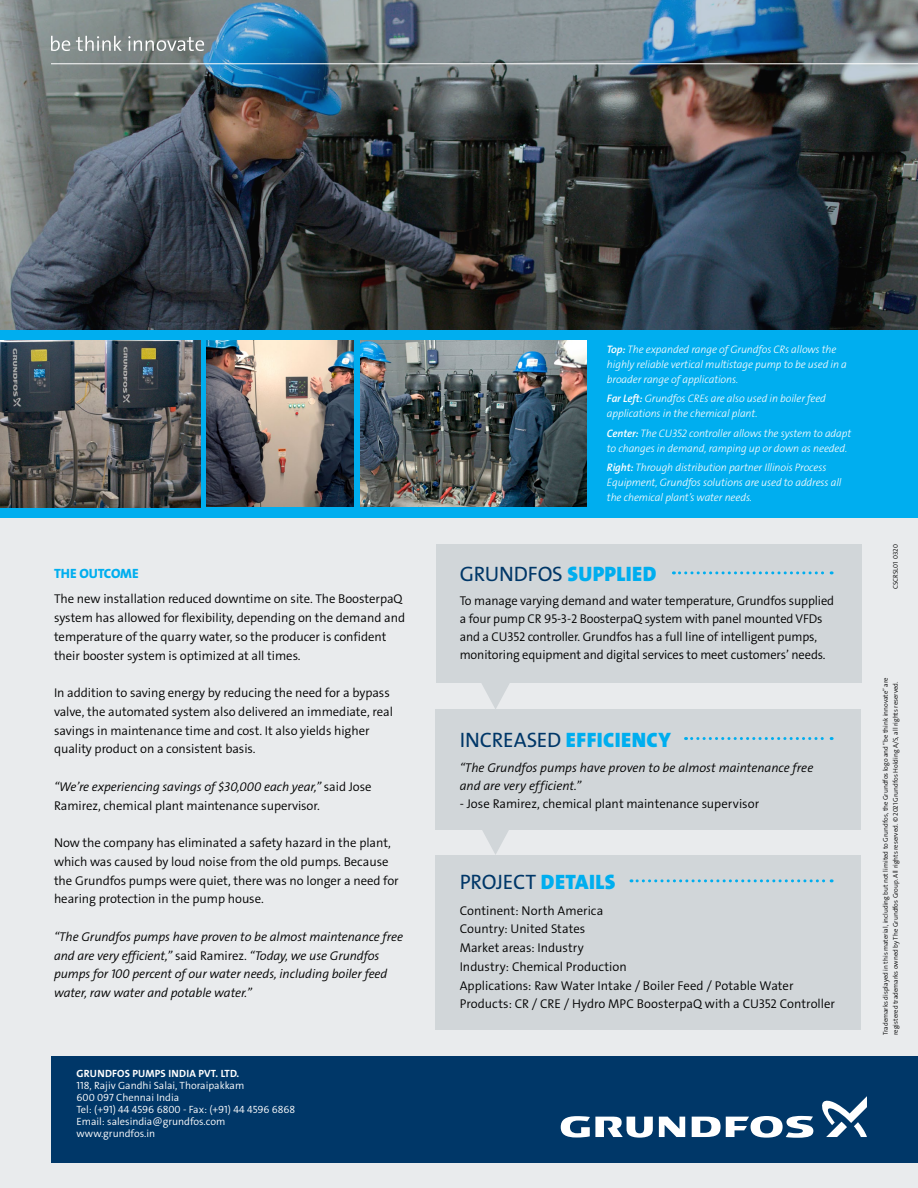
<style>
.page{position:relative;width:918px;height:1188px;background:#fff}
.page>*{position:absolute;margin:0;border:0;box-sizing:border-box;transform-origin:0 0}
.t1{font:21px "Grundfos The Sans V2 OT 5 R";letter-spacing:-.01em;color:#003768}
.t2{font:21px "Grundfos The Sans V2 OT 9 BL";letter-spacing:.02em;color:#00aeef}
.t3{font:13.5px "Grundfos The Sans V2 OT 8 XB";letter-spacing:-.01em;color:#00aeef}
.t4{font:12.75px/18.8px "Grundfos The Sans V2 OT 4 SL";letter-spacing:-.005em;color:#000}
.t5{font:12.75px/18.8px "Grundfos The Sans V2 OT 4 SL Italic";letter-spacing:-.005em;color:#000}
.t6{font:10.8px/15px "Grundfos The Sans V2 OT 3 L Italic";letter-spacing:-.01em;color:#fff}
.t7{font:10.5px/12px "Grundfos The Sans V2 OT 4 SL";color:#fff}
.t8{font:10.5px "Grundfos The Sans V2 OT 7 B";letter-spacing:.015em;color:#fff}
.t9{font:6.75px/9.8px "Grundfos The Sans V2 OT 4 SL";color:#000}
.s1{font-family:"Grundfos The Sans V2 OT 4 SL"}
.s2{font-family:"Grundfos The Sans V2 OT 6 SB Italic"}
.s3{font-family:"Grundfos The Sans V2 OT 9 BL";color:#00aeef}
.s4{font-family:"Grundfos The Sans V2 OT 5 R";color:#003768}
</style>
<div class="page">
<div style="left:0;top:331px;width:918px;height:857px;background:#e9ebed"></div>
<img style="left:0;top:0;width:918px;height:330px">
<div style="left:0;top:330px;width:918px;height:188px;background:#00aeef"></div>
<img style="left:207px;top:341px;width:147px;height:166px">
<img style="left:0;top:341px;width:201px;height:166px">
<img style="left:360px;top:341px;width:227px;height:166px">
<div style="left:435px;top:855px;width:425px;height:175px;background:#d1d6d9"></div>
<svg style="left:631px;top:879px;width:201px;height:3px"></svg>
<svg style="left:481px;top:683px;width:29px;height:26px"></svg>
<div style="left:436px;top:544px;width:425px;height:139px;background:#d1d6d9"></div>
<svg style="left:673px;top:571px;width:159px;height:3px"></svg>
<div style="left:435px;top:709px;width:425px;height:121px;background:#d1d6d9"></div>
<svg style="left:482px;top:830px;width:27px;height:25px"></svg>
<svg style="left:686px;top:737px;width:146px;height:3px"></svg>
<svg style="left:51px;top:36px;width:19px;height:15px"></svg>
<svg style="left:76px;top:36px;width:46px;height:15px"></svg>
<svg style="left:128px;top:36px;width:76px;height:15px"></svg>
<div style="left:51px;top:1056px;width:867px;height:106px;background:#003768"></div>
<svg style="left:659px;top:1117px;width:26px;height:20px"></svg>
<svg style="left:561px;top:1116px;width:92px;height:22px"></svg>
<svg style="left:692px;top:1116px;width:121px;height:22px"></svg>
<svg style="left:822px;top:1096px;width:45px;height:41px"></svg>
<hr style="left:51px;top:63px;width:867px;height:1px;background:#fff">
<p class="t3" style="left:54px;top:565px;width:86px">THE OUTCOME</p>
<p class="t4" style="left:54px;top:590px;width:353px">The new installation reduced downtime on site. The BoosterpaQ system has allowed for flexibility, depending on the demand and temperature of the quarry water, so the producer is confident their booster system is optimized at all times.</p>
<p class="t4" style="left:54px;top:683px;width:340px">In addition to saving energy by reducing the need for a bypass valve, the automated system also delivered an immediate, real savings in maintenance time and cost. It also yields higher quality product on a consistent basis.</p>
<p class="t5" style="left:54px;top:777px;width:319px">“We’re experiencing savings of $30,000 each year,” <span class="s1">said Jose</span></p>
<p class="t4" style="left:54px;top:796px;width:267px">Ramirez, chemical plant maintenance supervisor.</p>
<p class="t4" style="left:54px;top:833px;width:346px">Now the company has eliminated a safety hazard in the plant, which was caused by loud noise from the old pumps. Because the Grundfos pumps were quiet, there was no longer a need for hearing protection in the pump house.</p>
<p class="t5" style="left:54px;top:927px;width:351px">“The Grundfos pumps have proven to be almost maintenance free and are very efficient,” <span class="s1">said Ramirez.</span> “Today, we use Grundfos pumps for 100 percent of our water needs, including boiler feed water, raw water and potable water.”</p>
<p class="t8" style="left:77px;top:1067px;width:164px">GRUNDFOS PUMPS INDIA PVT. LTD.</p>
<p class="t7" style="left:77px;top:1080px;width:220px">118, Rajiv Gandhi Salai, Thoraipakkam<br>600 097 Chennai India<br>Tel: (+91) 44 4596 6800 - Fax: (+91) 44 4596 6868<br>Email: salesindia@grundfos.com www.grundfos.in</p>
<p class="t6" style="left:607px;top:342px;width:241px"><span class="s2">Top:</span> The expanded range of Grundfos CRs allows the highly reliable vertical multistage pump to be used in a broader range of applications.</p>
<p class="t6" style="left:607px;top:391px;width:221px"><span class="s2">Far Left:</span> Grundfos CREs are also used in boiler feed applications in the chemical plant.</p>
<p class="t6" style="left:607px;top:426px;width:246px"><span class="s2">Center:</span> The CU352 controller allows the system to adapt to changes in demand, ramping up or down as needed.</p>
<p class="t6" style="left:607px;top:460px;width:236px"><span class="s2">Right:</span> Through distribution partner Illinois Process<br>Equipment, Grundfos solutions are used to address all the chemical plant’s water needs.</p>
<h1 class="t1" style="left:460px;top:561px;width:198px">GRUNDFOS <span class="s3">SUPPLIED</span></h1>
<p class="t4" style="left:460px;top:592px;width:376px;line-height:18px">To manage varying demand and water temperature, Grundfos supplied a four pump CR 95-3-2 BoosterpaQ system with panel mounted VFDs and a CU352 controller. Grundfos has a full line of intelligent pumps, monitoring equipment and digital services to meet customers’ needs.</p>
<h1 class="t2" style="left:460px;top:726px;width:212px"><span class="s4">INCREASED</span> EFFICIENCY</h1>
<p class="t5" style="left:460px;top:758px;width:355px;line-height:18px">“The Grundfos pumps have proven to be almost maintenance free and are very efficient.”</p>
<p class="t4" style="left:460px;top:794px;width:301px">- Jose Ramirez, chemical plant maintenance supervisor</p>
<h1 class="t1" style="left:460px;top:869px;width:157px">PROJECT <span class="s3">DETAILS</span></h1>
<p class="t4" style="left:460px;top:901px;width:377px">Continent: North America<br>Country: United States<br>Market areas: Industry<br>Industry: Chemical Production<br>Applications: Raw Water Intake / Boiler Feed / Potable Water Products: CR / CRE / Hydro MPC BoosterpaQ with a CU352 Controller</p>
<p class="t9" style="left:891px;top:589px;width:47px;rotate:-90deg">CSCRSL01 0320</p>
<p class="t9" style="left:881px;top:1035px;width:359px;rotate:-90deg">Trademarks displayed in this material, including but not limited to Grundfos, the Grundfos logo and “be think innovate” are registered trademarks owned by The Grundfos Group. All rights reserved. © 2021 Grundfos Holding A/S, all rights reserved.</p>
</div>
